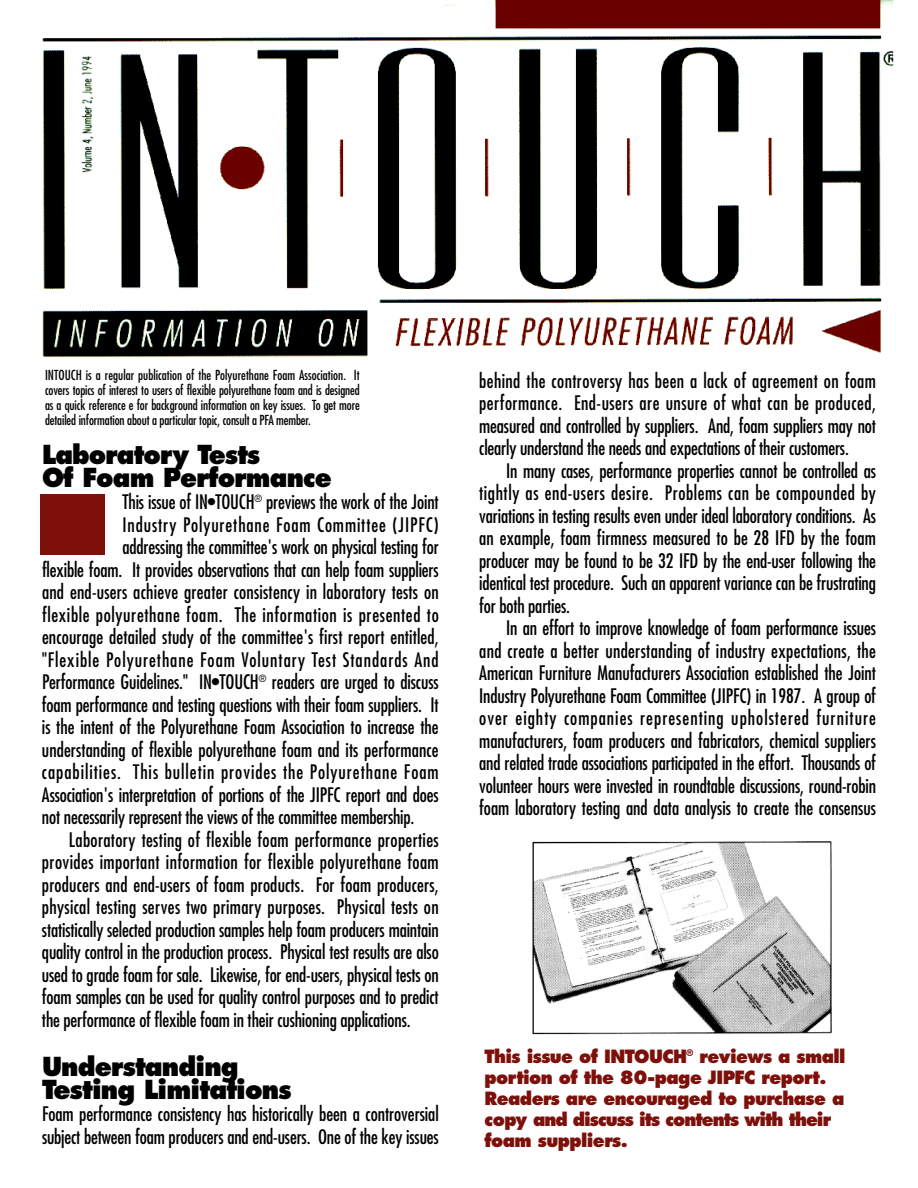
<style>
.page{position:relative;width:918px;height:1188px;background:#fff}
.page>*{position:absolute;margin:0;border:0;box-sizing:border-box;transform-origin:0 0}
.t1{font:800 25.5px/22.5px "Futura";letter-spacing:-.035em;color:#000;scale:.96 1}
.t2{font:800 25.5px/22.5px "Futura";letter-spacing:-.035em;color:#000}
.t3{font:condensed 19.5px/22.5px "Futura";letter-spacing:-.005em;color:#000;text-align:justify}
.t4{font:condensed 19.5px "Futura";letter-spacing:.015em;color:#000}
.t5{font:condensed 19.5px "Futura";letter-spacing:.05em;color:#000}
.t6{font:condensed 19.5px "Futura";letter-spacing:.02em;color:#000}
.t7{font:condensed 19.5px "Futura";letter-spacing:.035em;color:#000}
.t8{font:condensed 19.5px "Futura";letter-spacing:.045em;color:#000}
.t9{font:800 17.85px/21px "Futura";letter-spacing:-.035em;color:#7d100a;scale:.96 1}
.t10{font:condensed 13.5px/15px "Futura";letter-spacing:-.01em;color:#000;text-align:justify}
</style>
<div class="page">
<img style="left:42px;top:0;width:851px;height:358px">
<div style="left:40px;top:494px;width:65px;height:60px;background:#7d100a"></div>
<img style="left:532px;top:841px;width:300px;height:193px">
<p class="t10" style="left:45px;top:368px;width:316px">INTOUCH is a regular publication of the Polyurethane Foam Association. It covers topics of interest to users of flexible polyurethane foam and is designed as a quick reference e for background information on key issues. To get more detailed information about a particular topic, consult a PFA member.</p>
<h1 class="t1" style="left:42px;top:445px;width:304px">Laboratory Tests<br>Of Foam Performance</h1>
<p class="t3" style="left:123px;top:492px;width:318px">This issue of IN•TOUCH<sup>®</sup> previews the work of the Joint</p>
<p class="t8" style="left:123px;top:516px;width:318px">Industry Polyurethane Foam Committee (JIPFC)</p>
<p class="t3" style="left:123px;top:537px;width:318px">addressing the committee's work on physical testing for</p>
<p class="t3" style="left:42px;top:560px;width:398px">flexible foam. It provides observations that can help foam suppliers</p>
<p class="t3" style="left:42px;top:582px;width:398px">and end-users achieve greater consistency in laboratory tests on</p>
<p class="t7" style="left:42px;top:606px;width:398px">flexible polyurethane foam. The information is presented to</p>
<p class="t3" style="left:42px;top:627px;width:398px">encourage detailed study of the committee's first report entitled,</p>
<p class="t5" style="left:42px;top:651px;width:398px">"Flexible Polyurethane Foam Voluntary Test Standards And</p>
<p class="t3" style="left:42px;top:672px;width:398px">Performance Guidelines." IN•TOUCH<sup>®</sup> readers are urged to discuss</p>
<p class="t3" style="left:42px;top:695px;width:398px">foam performance and testing questions with their foam suppliers. It</p>
<p class="t3" style="left:42px;top:717px;width:398px">is the intent of the Polyurethane Foam Association to increase the</p>
<p class="t3" style="left:42px;top:740px;width:398px">understanding of flexible polyurethane foam and its performance</p>
<p class="t5" style="left:42px;top:763px;width:398px">capabilities. This bulletin provides the Polyurethane Foam</p>
<p class="t3" style="left:42px;top:785px;width:398px">Association's interpretation of portions of the JIPFC report and does</p>
<p class="t3" style="left:42px;top:807px;width:374px">not necessarily represent the views of the committee membership.</p>
<p class="t4" style="left:69px;top:831px;width:371px">Laboratory testing of flexible foam performance properties</p>
<p class="t6" style="left:42px;top:853px;width:398px">provides important information for flexible polyurethane foam</p>
<p class="t3" style="left:42px;top:875px;width:398px">producers and end-users of foam products. For foam producers,</p>
<p class="t4" style="left:42px;top:898px;width:398px">physical testing serves two primary purposes. Physical tests on</p>
<p class="t3" style="left:42px;top:920px;width:398px">statistically selected production samples help foam producers maintain</p>
<p class="t3" style="left:42px;top:942px;width:398px">quality control in the production process. Physical test results are also</p>
<p class="t3" style="left:42px;top:965px;width:398px">used to grade foam for sale. Likewise, for end-users, physical tests on</p>
<p class="t3" style="left:42px;top:987px;width:398px">foam samples can be used for quality control purposes and to predict</p>
<p class="t3" style="left:42px;top:1010px;width:370px">the performance of flexible foam in their cushioning applications.</p>
<h1 class="t2" style="left:42px;top:1058px;width:251px">Understanding<br>Testing Limitations</h1>
<p class="t3" style="left:42px;top:1104px;width:398px">Foam performance consistency has historically been a controversial subject between foam producers and end-users. One of the key issues</p>
<p class="t3" style="left:479px;top:371px;width:398px">behind the controversy has been a lack of agreement on foam performance. End-users are unsure of what can be produced, measured and controlled by suppliers. And, foam suppliers may not clearly understand the needs and expectations of their customers.</p>
<p class="t3" style="left:479px;top:461px;width:398px;text-indent:27px">In many cases, performance properties cannot be controlled as tightly as end-users desire. Problems can be compounded by variations in testing results even under ideal laboratory conditions. As an example, foam firmness measured to be 28 IFD by the foam producer may be found to be 32 IFD by the end-user following the identical test procedure. Such an apparent variance can be frustrating for both parties.</p>
<p class="t3" style="left:479px;top:618px;width:398px;text-indent:27px">In an effort to improve knowledge of foam performance issues and create a better understanding of industry expectations, the American Furniture Manufacturers Association established the Joint Industry Polyurethane Foam Committee (JIPFC) in 1987. A group of over eighty companies representing upholstered furniture manufacturers, foam producers and fabricators, chemical suppliers and related trade associations participated in the effort. Thousands of volunteer hours were invested in roundtable discussions, round-robin foam laboratory testing and data analysis to create the consensus</p>
<p class="t9" style="left:485px;top:1047px;width:378px">This issue of INTOUCH<sup>®</sup> reviews a small portion of the 80-page JIPFC report.<br>Readers are encouraged to purchase a copy and discuss its contents with their foam suppliers.</p>
</div>
